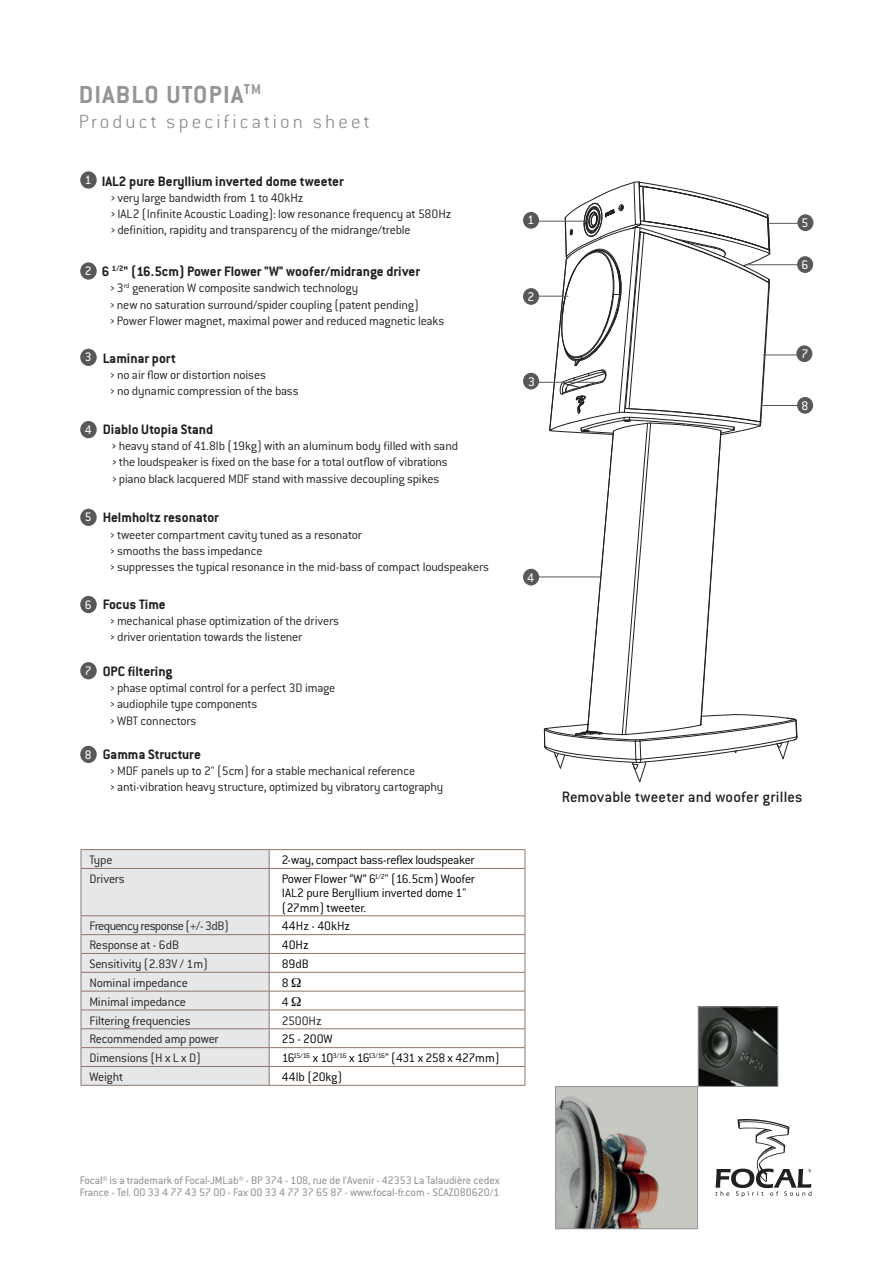
<style>
.page{position:relative;width:893px;height:1263px;background:#fff}
.page>*{position:absolute;margin:0;border:0;box-sizing:border-box;transform-origin:0 0}
.t1{font:700 27px "Conduit ITC";letter-spacing:.045em;color:#939598}
.t2{font:200 21px "Conduit ITC";letter-spacing:.15em;color:#808285}
.t3{font:500 16.5px "Conduit ITC";letter-spacing:.01em;color:#231f20}
.t4{font:700 15px "Conduit ITC";color:#231f20}
.t5{font:13.65px "Conduit ITC";color:#fff}
.t6{font:300 13.5px/16.2px "Conduit ITC";letter-spacing:-.015em;color:#231f20}
.t7{font:300 13.5px/14.2px "Conduit ITC";letter-spacing:-.015em;color:#010101}
.t8{font:300 13.5px "Conduit ITC";letter-spacing:-.05em;color:#010101}
.t9{font:300 13.5px "Conduit ITC";letter-spacing:-.045em;color:#231f20}
.t10{font:13.5px "Conduit ITC";color:#fff}
.t11{font:12px/12px "Conduit ITC";letter-spacing:-.005em;color:#939598}
</style>
<div class="page">
<img style="left:700px;top:1008px;width:76px;height:77px">
<div style="left:698px;top:1006px;width:80px;height:81px;border:1px solid #939598"></div>
<img style="left:557px;top:1088px;width:139px;height:139px">
<div style="left:555px;top:1086px;width:143px;height:143px;border:1px solid #939598"></div>
<svg style="left:715px;top:1119px;width:96px;height:77px"></svg>
<hr style="left:81px;top:849px;width:188px;height:1px;background:#8d786c">
<hr style="left:269px;top:849px;width:256px;height:1px;background:#8d786c">
<svg style="left:525px;top:850px;width:1px;height:18px"></svg>
<hr style="left:269px;top:868px;width:256px;height:1px;background:#8d786c">
<hr style="left:525px;top:869px;width:1px;height:46px;background:#8d786c">
<hr style="left:269px;top:915px;width:256px;height:1px;background:#8d786c">
<hr style="left:269px;top:934px;width:256px;height:1px;background:#8d786c">
<hr style="left:269px;top:953px;width:256px;height:1px;background:#8d786c">
<hr style="left:269px;top:972px;width:256px;height:1px;background:#8d786c">
<hr style="left:269px;top:991px;width:256px;height:1px;background:#8d786c">
<hr style="left:269px;top:1010px;width:256px;height:1px;background:#8d786c">
<hr style="left:269px;top:1028px;width:256px;height:1px;background:#8d786c">
<hr style="left:269px;top:1047px;width:256px;height:1px;background:#8d786c">
<hr style="left:269px;top:1066px;width:256px;height:1px;background:#8d786c">
<svg style="left:81px;top:850px;width:189px;height:235px;background:#e1e1e2"></svg>
<svg style="left:525px;top:916px;width:1px;height:169px"></svg>
<hr style="left:81px;top:1085px;width:188px;height:1px;background:#8d786c">
<hr style="left:269px;top:1085px;width:256px;height:1px;background:#8d786c">
<div style="left:523px;top:212px;width:16px;height:17px;background:#57585a;border-radius:50%"></div>
<svg style="left:539px;top:181px;width:259px;height:600px"></svg>
<div style="left:523px;top:288px;width:16px;height:17px;background:#57585a;border-radius:50%"></div>
<hr style="left:538px;top:576px;width:62px;height:1px;background:#57585a">
<div style="left:523px;top:569px;width:16px;height:16px;background:#57585a;border-radius:50%"></div>
<hr style="left:537px;top:382px;width:58px;height:1px;background:#57585a">
<div style="left:523px;top:373px;width:16px;height:16px;background:#57585a;border-radius:50%"></div>
<div style="left:80px;top:171px;width:17px;height:18px;background:#57585a;border-radius:50%"></div>
<div style="left:80px;top:262px;width:17px;height:18px;background:#57585a;border-radius:50%"></div>
<div style="left:80px;top:349px;width:17px;height:17px;background:#57585a;border-radius:50%"></div>
<div style="left:80px;top:421px;width:17px;height:17px;background:#57585a;border-radius:50%"></div>
<div style="left:80px;top:509px;width:17px;height:17px;background:#57585a;border-radius:50%"></div>
<div style="left:80px;top:596px;width:17px;height:17px;background:#57585a;border-radius:50%"></div>
<div style="left:80px;top:662px;width:17px;height:17px;background:#57585a;border-radius:50%"></div>
<div style="left:80px;top:746px;width:17px;height:17px;background:#57585a;border-radius:50%"></div>
<hr style="left:763px;top:354px;width:34px;height:1px;background:#57585a">
<hr style="left:768px;top:223px;width:34px;height:1px;background:#57585a">
<hr style="left:763px;top:405px;width:39px;height:1px;background:#57585a">
<div style="left:796px;top:345px;width:16px;height:17px;background:#57585a;border-radius:50%"></div>
<hr style="left:746px;top:264px;width:54px;height:1px;background:#57585a">
<div style="left:797px;top:214px;width:16px;height:17px;background:#57585a;border-radius:50%"></div>
<div style="left:797px;top:256px;width:16px;height:17px;background:#57585a;border-radius:50%"></div>
<div style="left:797px;top:397px;width:16px;height:17px;background:#57585a;border-radius:50%"></div>
<h1 class="t1" style="left:79px;top:78px;width:175px">Diablo utopia<sup>TM</sup></h1>
<h2 class="t2" style="left:79px;top:108px;width:292px">Product specification sheet</h2>
<p class="t10" style="left:85px;top:172px;width:8px">1</p>
<p class="t4" style="left:102px;top:172px;width:244px">IAL2 pure Beryllium inverted dome tweeter</p>
<p class="t6" style="left:111px;top:190px;width:342px">› very large bandwidth from 1 to 40kHz<br>› IAL2 (Infinite Acoustic Loading): low resonance frequency at 580Hz › definition, rapidity and transparency of the midrange/treble</p>
<p class="t10" style="left:85px;top:263px;width:8px">2</p>
<p class="t4" style="left:102px;top:263px;width:320px">6 <sup>1/2</sup>" (16.5cm) Power Flower "W" woofer/midrange driver</p>
<p class="t6" style="left:110px;top:280px;width:336px">› 3<sup>rd</sup> generation W composite sandwich technology<br>› new no saturation surround/spider coupling (patent pending)<br>› Power Flower magnet, maximal power and reduced magnetic leaks</p>
<p class="t10" style="left:85px;top:349px;width:8px">3</p>
<p class="t4" style="left:103px;top:349px;width:75px">Laminar port</p>
<p class="t6" style="left:110px;top:367px;width:190px">› no air flow or distortion noises<br>› no dynamic compression of the bass</p>
<p class="t10" style="left:85px;top:421px;width:8px">4</p>
<p class="t4" style="left:103px;top:420px;width:112px">Diablo Utopia Stand</p>
<p class="t6" style="left:112px;top:438px;width:348px">› heavy stand of 41.8lb (19kg) with an aluminum body filled with sand › the loudspeaker is fixed on the base for a total outflow of vibrations<br>› piano black lacquered MDF stand with massive decoupling spikes</p>
<p class="t10" style="left:85px;top:509px;width:8px">5</p>
<p class="t4" style="left:103px;top:509px;width:118px">Helmholtz resonator</p>
<p class="t6" style="left:110px;top:526px;width:380px">› tweeter compartment cavity tuned as a resonator<br>› smooths the bass impedance<br>› suppresses the typical resonance in the mid-bass of compact loudspeakers</p>
<p class="t10" style="left:85px;top:596px;width:8px">6</p>
<p class="t4" style="left:103px;top:595px;width:65px">Focus Time</p>
<p class="t6" style="left:110px;top:613px;width:230px">› mechanical phase optimization of the drivers › driver orientation towards the listener</p>
<p class="t10" style="left:85px;top:662px;width:8px">7</p>
<p class="t4" style="left:103px;top:662px;width:71px">OPC filtering</p>
<p class="t6" style="left:110px;top:680px;width:227px">› phase optimal control for a perfect 3D image › audiophile type components<br>› WBT connectors</p>
<p class="t10" style="left:85px;top:746px;width:8px">8</p>
<p class="t4" style="left:103px;top:745px;width:100px">Gamma Structure</p>
<p class="t6" style="left:110px;top:763px;width:334px">› MDF panels up to 2" (5cm) for a stable mechanical reference<br>› anti-vibration heavy structure, optimized by vibratory cartography</p>
<p class="t6" style="left:89px;top:852px;width:25px">Type</p>
<p class="t7" style="left:282px;top:853px;width:194px">2-way, compact bass-reflex loudspeaker</p>
<p class="t6" style="left:89px;top:871px;width:37px">Drivers</p>
<p class="t7" style="left:282px;top:872px;width:194px">Power Flower “W” 6<sup>1/2</sup>" (16.5cm) Woofer<br>IAL2 pure Beryllium inverted dome 1" (27mm) tweeter.</p>
<p class="t9" style="left:89px;top:919px;width:141px">Frequency response (+/- 3dB)</p>
<p class="t7" style="left:282px;top:919px;width:70px">44Hz - 40kHz</p>
<p class="t6" style="left:89px;top:937px;width:91px">Response at - 6dB</p>
<p class="t7" style="left:282px;top:938px;width:28px">40Hz</p>
<p class="t6" style="left:89px;top:956px;width:120px">Sensitivity (2.83V / 1m)</p>
<p class="t7" style="left:282px;top:957px;width:28px">89dB</p>
<p class="t6" style="left:89px;top:974px;width:100px">Nominal impedance</p>
<p class="t7" style="left:282px;top:975px;width:8px">8</p>
<p class="t6" style="left:89px;top:993px;width:98px">Minimal impedance</p>
<p class="t7" style="left:282px;top:994px;width:8px">4</p>
<p class="t6" style="left:89px;top:1012px;width:103px">Filtering frequencies</p>
<p class="t6" style="left:282px;top:1012px;width:41px">2500Hz</p>
<p class="t6" style="left:89px;top:1031px;width:131px">Recommended amp power</p>
<p class="t7" style="left:282px;top:1032px;width:52px">25 - 200W</p>
<p class="t6" style="left:89px;top:1050px;width:113px">Dimensions (H x L x D)</p>
<p class="t8" style="left:282px;top:1051px;width:219px">16<sup>15/16</sup> x 10<sup>3/16</sup> x 16<sup>13/16</sup>" (431 x 258 x 427mm)</p>
<p class="t6" style="left:89px;top:1069px;width:35px">Weight</p>
<p class="t7" style="left:282px;top:1070px;width:62px">44lb (20kg)</p>
<p class="t5" style="left:527px;top:212px;width:8px">1</p>
<p class="t5" style="left:527px;top:288px;width:8px">2</p>
<p class="t5" style="left:528px;top:373px;width:8px">3</p>
<p class="t5" style="left:527px;top:569px;width:8px">4</p>
<p class="t5" style="left:801px;top:215px;width:8px">5</p>
<p class="t5" style="left:801px;top:256px;width:8px">6</p>
<p class="t5" style="left:801px;top:346px;width:8px">7</p>
<p class="t5" style="left:801px;top:397px;width:8px">8</p>
<p class="t3" style="left:562px;top:787px;width:242px">Removable tweeter and woofer grilles</p>
<p class="t11" style="left:80px;top:1174px;width:422px">Focal® is a trademark of Focal-JMLab® - BP 374 - 108, rue de l’Avenir - 42353 La Talaudière cedex<br>France - Tel. 00 33 4 77 43 57 00 - Fax 00 33 4 77 37 65 87 - www.focal-fr.com - SCAZ080620/1</p>
</div>
